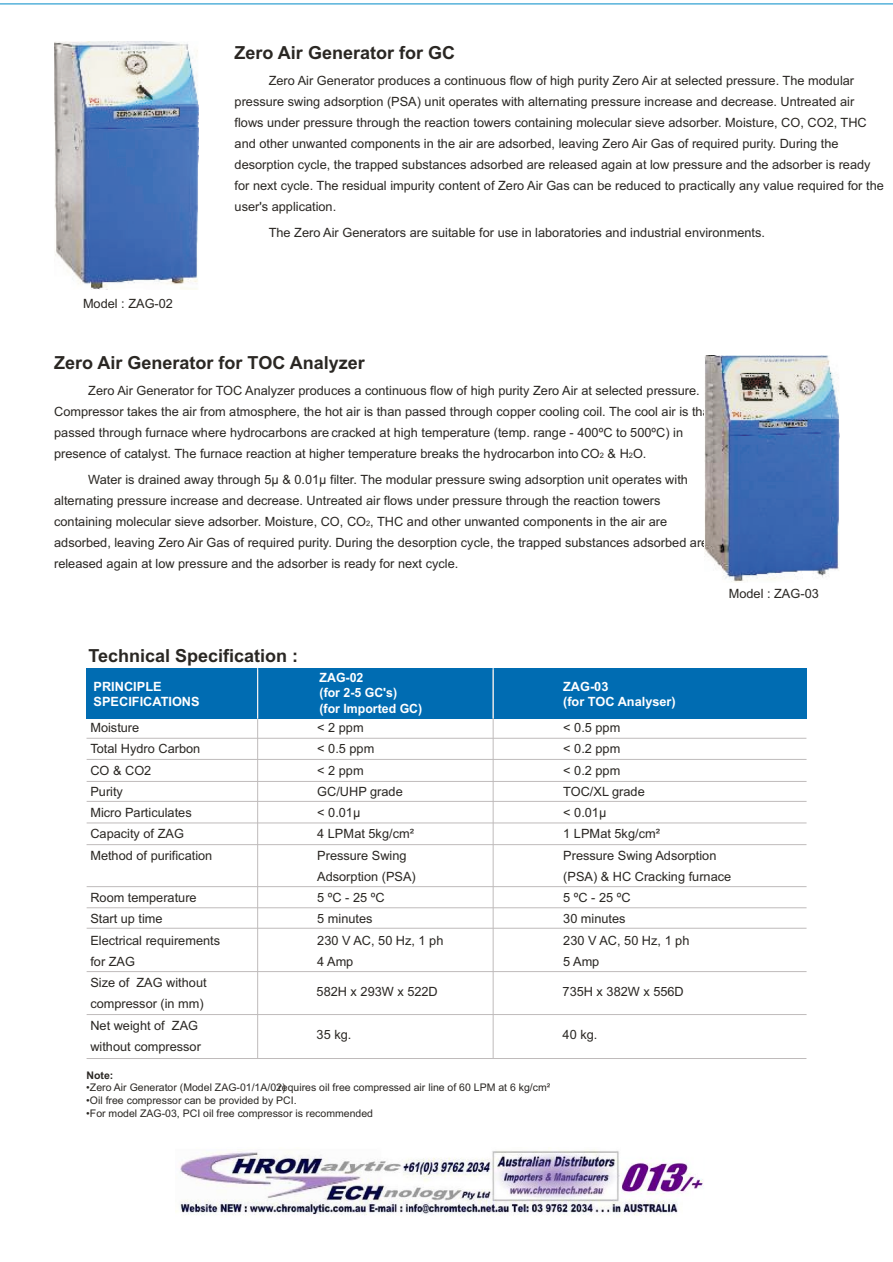
<style>
.page{position:relative;width:893px;height:1262px;background:#fff}
.page>*{position:absolute;margin:0;border:0;box-sizing:border-box;transform-origin:0 0}
.t1{font:700 18px "Arial";color:#2a2723}
.t2{font:12.75px/21px "Arial";color:#2a2723}
.t3{font:700 12.75px/15.3px "Arial";color:#fff}
.t4{font:10.5px "Arial";color:#2a2723}
.t5{font:700 10.5px "Arial";color:#2a2723}
.s1{font-size:7.5px}
</style>
<div class="page">
<div style="left:87px;top:668px;width:719px;height:50px;background:#006cb2"></div>
<hr style="left:257px;top:669px;width:1px;height:389px;background:#bfbbbb">
<hr style="left:257px;top:668px;width:1px;height:50px;background:#fff">
<hr style="left:86px;top:738px;width:720px;height:1px;background:#bfbbbb">
<hr style="left:87px;top:759px;width:719px;height:1px;background:#bfbbbb">
<hr style="left:87px;top:781px;width:719px;height:1px;background:#bfbbbb">
<hr style="left:87px;top:801px;width:719px;height:1px;background:#bfbbbb">
<hr style="left:87px;top:822px;width:719px;height:1px;background:#bfbbbb">
<hr style="left:87px;top:844px;width:719px;height:1px;background:#bfbbbb">
<hr style="left:87px;top:886px;width:719px;height:1px;background:#bfbbbb">
<hr style="left:87px;top:907px;width:719px;height:1px;background:#bfbbbb">
<hr style="left:87px;top:927px;width:719px;height:1px;background:#bfbbbb">
<hr style="left:87px;top:971px;width:719px;height:1px;background:#bfbbbb">
<hr style="left:87px;top:1058px;width:719px;height:1px;background:#bfbbbb">
<hr style="left:87px;top:1014px;width:719px;height:1px;background:#bfbbbb">
<img style="left:54px;top:42px;width:144px;height:247px">
<img style="left:705px;top:355px;width:134px;height:227px">
<hr style="left:492px;top:669px;width:1px;height:389px;background:#bfbbbb">
<hr style="left:492px;top:668px;width:1px;height:50px;background:#fff">
<hr style="left:0;top:4px;width:892px;height:1px;background:#008cc8">
<img style="left:175px;top:1147px;width:529px;height:68px">
<h1 class="t1" style="left:234px;top:46px;width:222px">Zero Air Generator for GC</h1>
<p class="t2" style="left:83px;top:294px;width:91px">Model : ZAG-02</p>
<p class="t2" style="left:234px;top:72px;width:650px;text-indent:34px">Zero Air Generator produces a continuous flow of high purity Zero Air at selected pressure. The modular pressure swing adsorption (PSA) unit operates with alternating pressure increase and decrease. Untreated air flows under pressure through the reaction towers containing molecular sieve adsorber. Moisture, CO, CO2, THC and other unwanted components in the air are adsorbed, leaving Zero Air Gas of required purity. During the desorption cycle, the trapped substances adsorbed are released again at low pressure and the adsorber is ready for next cycle. The residual impurity content of Zero Air Gas can be reduced to practically any value required for the user's application.</p>
<p class="t2" style="left:269px;top:223px;width:498px">The Zero Air Generators are suitable for use in laboratories and industrial environments.</p>
<h1 class="t1" style="left:54px;top:355px;width:312px">Zero Air Generator for TOC Analyzer</h1>
<p class="t2" style="left:54px;top:381px;width:664px;text-indent:34px">Zero Air Generator for TOC Analyzer produces a continuous flow of high purity Zero Air at selected pressure.<br>Compressor takes the air from atmosphere, the hot air is than passed through copper cooling coil. The cool air is than passed through furnace where hydrocarbons are cracked at high temperature (temp. range - 400ºC to 500ºC) in presence of catalyst. The furnace reaction at higher temperature breaks the hydrocarbon into CO<span class="s1">2</span> &amp; H<span class="s1">2</span>O.</p>
<p class="t2" style="left:54px;top:470px;width:655px;text-indent:34px">Water is drained away through 5µ &amp; 0.01µ filter. The modular pressure swing adsorption unit operates with alternating pressure increase and decrease. Untreated air flows under pressure through the reaction towers containing molecular sieve adsorber. Moisture, CO, CO<span class="s1">2</span>, THC and other unwanted components in the air are adsorbed, leaving Zero Air Gas of required purity. During the desorption cycle, the trapped substances adsorbed are released again at low pressure and the adsorber is ready for next cycle.</p>
<p class="t2" style="left:728px;top:584px;width:91px">Model : ZAG-03</p>
<h1 class="t1" style="left:88px;top:649px;width:211px">Technical Specification :</h1>
<p class="t3" style="left:94px;top:680px;width:108px">PRINCIPLE<br>SPECIFICATIONS</p>
<p class="t3" style="left:563px;top:680px;width:114px">ZAG-03<br>(for TOC Analyser)</p>
<p class="t3" style="left:319px;top:671px;width:104px">ZAG-02<br>(for 2-5 GC's)<br>(for Imported GC)</p>
<p class="t2" style="left:90px;top:718px;width:50px">Moisture</p>
<p class="t2" style="left:317px;top:718px;width:48px">&lt; 2 ppm</p>
<p class="t2" style="left:563px;top:718px;width:59px">&lt; 0.5 ppm</p>
<p class="t2" style="left:90px;top:739px;width:111px">Total Hydro Carbon</p>
<p class="t2" style="left:317px;top:739px;width:59px">&lt; 0.5 ppm</p>
<p class="t2" style="left:563px;top:739px;width:59px">&lt; 0.2 ppm</p>
<p class="t2" style="left:90px;top:760px;width:62px">CO &amp; CO2</p>
<p class="t2" style="left:317px;top:760px;width:48px">&lt; 2 ppm</p>
<p class="t2" style="left:563px;top:760px;width:59px">&lt; 0.2 ppm</p>
<p class="t2" style="left:90px;top:782px;width:34px">Purity</p>
<p class="t2" style="left:317px;top:782px;width:87px">GC/UHP grade</p>
<p class="t2" style="left:563px;top:782px;width:83px">TOC/XL grade</p>
<p class="t2" style="left:90px;top:803px;width:103px">Micro Particulates</p>
<p class="t2" style="left:317px;top:803px;width:45px">&lt; 0.01µ</p>
<p class="t2" style="left:563px;top:803px;width:45px">&lt; 0.01µ</p>
<p class="t2" style="left:90px;top:824px;width:95px">Capacity of ZAG</p>
<p class="t2" style="left:317px;top:824px;width:98px">4 LPM at 5kg/cm²</p>
<p class="t2" style="left:563px;top:824px;width:98px">1 LPM at 5kg/cm²</p>
<p class="t2" style="left:90px;top:845px;width:123px">Method of purification</p>
<p class="t2" style="left:317px;top:845px;width:91px">Pressure Swing</p>
<p class="t2" style="left:563px;top:845px;width:155px">Pressure Swing Adsorption</p>
<p class="t2" style="left:317px;top:867px;width:100px">Adsorption (PSA)</p>
<p class="t2" style="left:563px;top:867px;width:169px">(PSA) &amp; HC Cracking furnace</p>
<p class="t2" style="left:90px;top:888px;width:108px">Room temperature</p>
<p class="t2" style="left:317px;top:888px;width:69px">5 ºC - 25 ºC</p>
<p class="t2" style="left:563px;top:888px;width:69px">5 ºC - 25 ºC</p>
<p class="t2" style="left:90px;top:909px;width:74px">Start up time</p>
<p class="t2" style="left:317px;top:909px;width:57px">5 minutes</p>
<p class="t2" style="left:563px;top:909px;width:64px">30 minutes</p>
<p class="t2" style="left:90px;top:930px;width:131px">Electrical requirements</p>
<p class="t2" style="left:317px;top:930px;width:128px">230 V AC, 50 Hz, 1 ph</p>
<p class="t2" style="left:563px;top:930px;width:128px">230 V AC, 50 Hz, 1 ph</p>
<p class="t2" style="left:90px;top:952px;width:46px">for ZAG</p>
<p class="t2" style="left:317px;top:952px;width:38px">4 Amp</p>
<p class="t2" style="left:563px;top:952px;width:38px">5 Amp</p>
<p class="t2" style="left:90px;top:973px;width:118px">Size of ZAG without</p>
<p class="t2" style="left:316px;top:982px;width:123px">582H x 293W x 522D</p>
<p class="t2" style="left:562px;top:982px;width:123px">735H x 382W x 556D</p>
<p class="t2" style="left:90px;top:994px;width:115px">compressor (in mm)<br>Net weight of ZAG</p>
<p class="t2" style="left:316px;top:1025px;width:36px">35 kg.</p>
<p class="t2" style="left:562px;top:1025px;width:36px">40 kg.</p>
<p class="t2" style="left:90px;top:1037px;width:112px">without compressor</p>
<p class="t5" style="left:86px;top:1071px;width:28px">Note:</p>
<p class="t4" style="left:86px;top:1083px;width:201px">•Zero Air Generator (Model ZAG-01/1A/02)</p>
<p class="t4" style="left:278px;top:1083px;width:273px">requires oil free compressed air line of 60 LPM at 6 kg/cm²</p>
<p class="t4" style="left:86px;top:1096px;width:212px">•Oil free compressor can be provided by PCI.</p>
<p class="t4" style="left:86px;top:1109px;width:288px">•For model ZAG-03, PCI oil free compressor is recommended</p>
</div>
